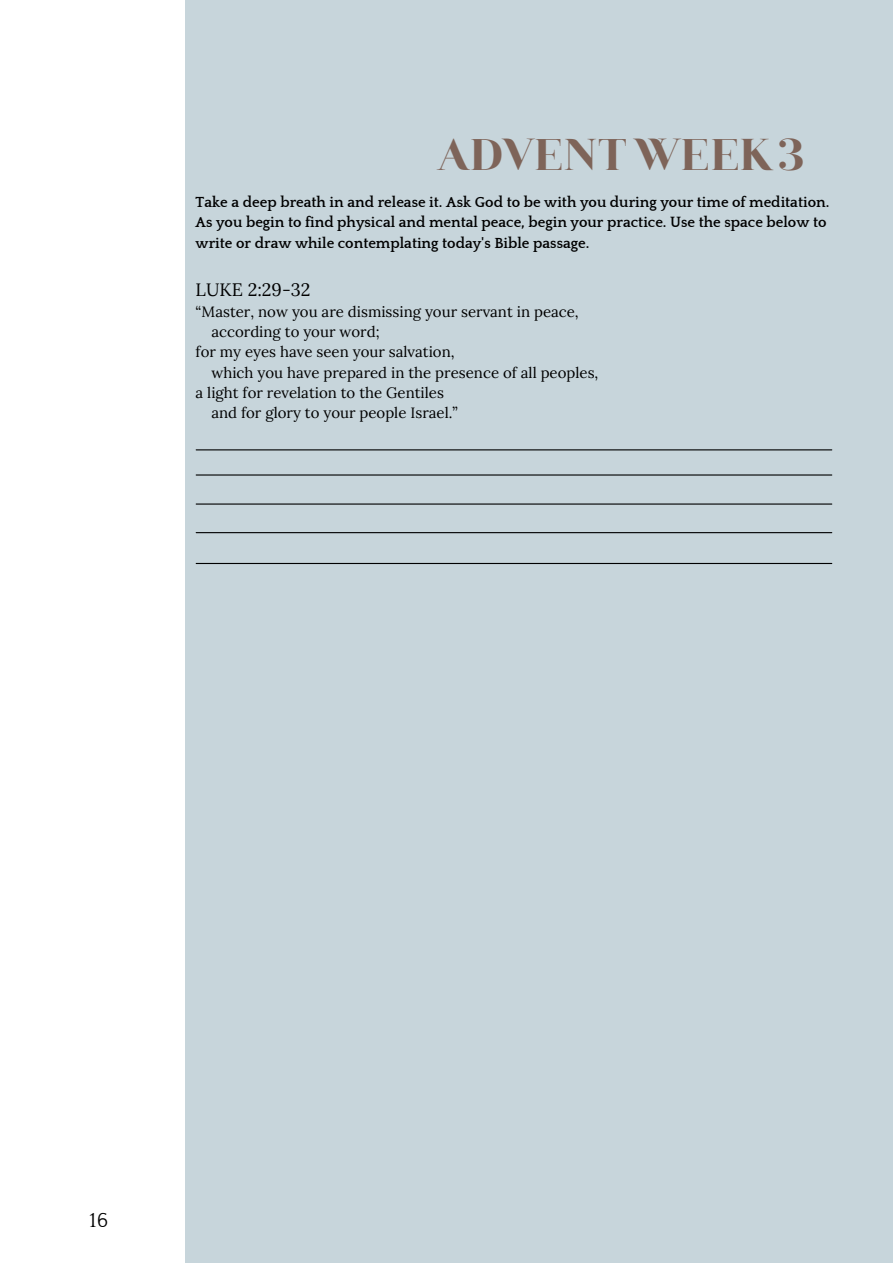
<style>
.page{position:relative;width:893px;height:1264px;background:#fff}
.page>*{position:absolute;margin:0;border:0;box-sizing:border-box;transform-origin:0 0}
.t1{font:46.5px "RTL Rayyan Regular";color:#7e6459}
.t2{font:21px "Quattrocento";color:#000}
.t3{font:18px "Lora";color:#000}
.t4{font:15px "Lora";color:#000}
.t5{font:700 15px/20.2px "Quattrocento";color:#000}
</style>
<div class="page">
<div style="left:185px;top:0;width:707px;height:1262px;background:#c7d5db"></div>
<hr style="left:196px;top:503px;width:635px;height:1px;background:#000">
<hr style="left:196px;top:532px;width:635px;height:1px;background:#000">
<hr style="left:196px;top:563px;width:635px;height:1px;background:#000">
<hr style="left:196px;top:449px;width:635px;height:1px;background:#000">
<hr style="left:196px;top:474px;width:635px;height:1px;background:#000">
<p class="t1" style="left:437px;top:127px;width:369px">ADVENTWEEK3</p>
<p class="t5" style="left:196px;top:192px;width:635px">Take a deep breath in and release it. Ask God to be with you during your time of meditation.<br>As you begin to find physical and mental peace, begin your practice. Use the space below to write or draw while contemplating today's Bible passage.</p>
<p class="t3" style="left:196px;top:277px;width:116px">LUKE 2:29-32</p>
<p class="t4" style="left:196px;top:302px;width:384px">“Master, now you are dismissing your servant in peace,</p>
<p class="t4" style="left:211px;top:322px;width:170px">according to your word;</p>
<p class="t4" style="left:196px;top:342px;width:260px">for my eyes have seen your salvation,</p>
<p class="t4" style="left:211px;top:362px;width:388px">which you have prepared in the presence of all peoples,</p>
<p class="t4" style="left:196px;top:383px;width:250px">a light for revelation to the Gentiles</p>
<p class="t4" style="left:211px;top:403px;width:248px">and for glory to your people Israel.”</p>
<p class="t2" style="left:89px;top:1209px;width:20px">16</p>
</div>
